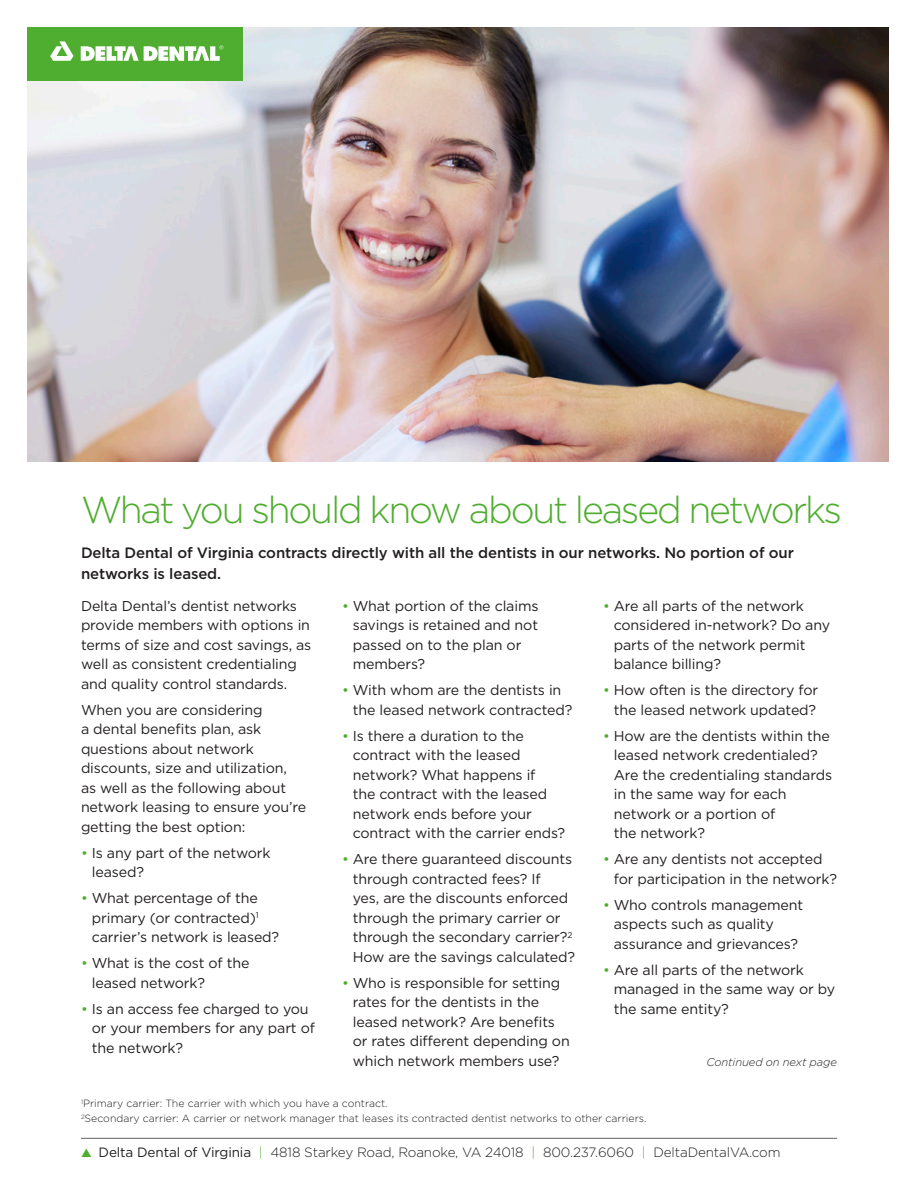
<style>
.page{position:relative;width:918px;height:1188px;background:#fff}
.page>*{position:absolute;margin:0;border:0;box-sizing:border-box;transform-origin:0 0}
.Subheads{font:300 37.5px "Gotham";letter-spacing:-.06em;color:#4fad2f}
.Body{font:500 15px/21px "Gotham";letter-spacing:-.01em;color:#231f20}
.Body-2{font:14.25px/19.5px "Gotham";letter-spacing:-.01em;color:#231f20}
.Body-3{font:300 13.5px "Gotham";letter-spacing:-.01em;color:#231f20}
.Body-4{font:italic 300 11.25px "Gotham";letter-spacing:-.01em;color:#231f20}
.t1{font:300 10.5px "Gotham";color:#231f20}
.s1{color:#4fad2f}
.s2{font-weight:400}
</style>
<div class="page">
<img style="left:27px;top:27px;width:862px;height:434px">
<div style="left:27px;top:27px;width:216px;height:53px;background:#4fad2f"></div>
<svg style="left:50px;top:41px;width:23px;height:20px"></svg>
<svg style="left:81px;top:45px;width:142px;height:16px"></svg>
<hr style="left:81px;top:1138px;width:756px;height:1px;background:#636366">
<p class="Subheads" style="left:81px;top:486px;width:763px">What you should know about leased networks</p>
<p class="Body" style="left:81px;top:542px;width:714px">Delta Dental of Virginia contracts directly with all the dentists in our networks. No portion of our networks is leased.</p>
<p class="Body-2" style="left:81px;top:596px;width:232px">Delta Dental’s dentist networks provide members with options in terms of size and cost savings, as well as consistent credentialing and quality control standards.</p>
<p class="Body-2" style="left:81px;top:700px;width:227px">When you are considering<br>a dental benefits plan, ask questions about network discounts, size and utilization,<br>as well as the following about network leasing to ensure you’re getting the best option:</p>
<p class="Body-2" style="left:92px;top:843px;width:180px;text-indent:-11px"><span class="s1">•</span> Is any part of the network leased?</p>
<p class="Body-2" style="left:92px;top:888px;width:189px;text-indent:-11px"><span class="s1">•</span> What percentage of the primary (or contracted)<sup>1 </sup>carrier’s network is leased?</p>
<p class="Body-2" style="left:92px;top:953px;width:159px;text-indent:-11px"><span class="s1">•</span> What is the cost of the leased network?</p>
<p class="Body-2" style="left:92px;top:999px;width:225px;text-indent:-11px"><span class="s1">•</span> Is an access fee charged to you or your members for any part of the network?</p>
<p class="Body-2" style="left:353px;top:596px;width:187px;text-indent:-11px"><span class="s1">•</span> What portion of the claims savings is retained and not passed on to the plan or members?</p>
<p class="Body-2" style="left:353px;top:680px;width:221px;text-indent:-11px"><span class="s1">•</span> With whom are the dentists in the leased network contracted?</p>
<p class="Body-2" style="left:353px;top:726px;width:214px;text-indent:-11px"><span class="s1">•</span> Is there a duration to the contract with the leased network? What happens if<br>the contract with the leased network ends before your contract with the carrier ends?</p>
<p class="Body-2" style="left:353px;top:849px;width:224px;text-indent:-11px"><span class="s1">•</span> Are there guaranteed discounts through contracted fees? If<br>yes, are the discounts enforced through the primary carrier or through the secondary carrier?<sup>2<br></sup>How are the savings calculated?</p>
<p class="Body-2" style="left:353px;top:973px;width:219px;text-indent:-11px"><span class="s1">•</span> Who is responsible for setting rates for the dentists in the leased network? Are benefits or rates different depending on which network members use?</p>
<p class="Body-2" style="left:614px;top:596px;width:218px;text-indent:-11px"><span class="s1">•</span> Are all parts of the network considered in-network? Do any parts of the network permit balance billing?</p>
<p class="Body-2" style="left:603px;top:680px;width:217px;text-align:right"><span class="s1">•</span> How often is the directory for the leased network updated?</p>
<p class="Body-2" style="left:614px;top:726px;width:220px;text-indent:-11px"><span class="s1">•</span> How are the dentists within the leased network credentialed?<br>Are the credentialing standards in the same way for each network or a portion of<br>the network?</p>
<p class="Body-2" style="left:614px;top:849px;width:225px;text-indent:-11px"><span class="s1">•</span> Are any dentists not accepted for participation in the network?</p>
<p class="Body-2" style="left:614px;top:895px;width:191px;text-indent:-11px"><span class="s1">•</span> Who controls management aspects such as quality assurance and grievances?</p>
<p class="Body-2" style="left:614px;top:960px;width:223px;text-indent:-11px"><span class="s1">•</span> Are all parts of the network managed in the same way or by the same entity?</p>
<p class="Body-4" style="left:706px;top:1055px;width:132px">Continued on next page</p>
<p class="t1" style="left:81px;top:1097px;width:308px"><sup>1</sup>Primary carrier: The carrier with which you have a contract.</p>
<p class="t1" style="left:81px;top:1112px;width:567px"><sup>2</sup>Secondary carrier: A carrier or network manager that leases its contracted dentist networks to other carriers.</p>
<p class="Body-3" style="left:81px;top:1144px;width:701px"><span class="s1">▲</span> <span class="s2">Delta Dental of Virginia</span> <span class="s1">|</span> 4818 Starkey Road, Roanoke, VA 24018 <span class="s1">|</span> 800.237.6060 <span class="s1">|</span> DeltaDentalVA.com</p>
</div>
